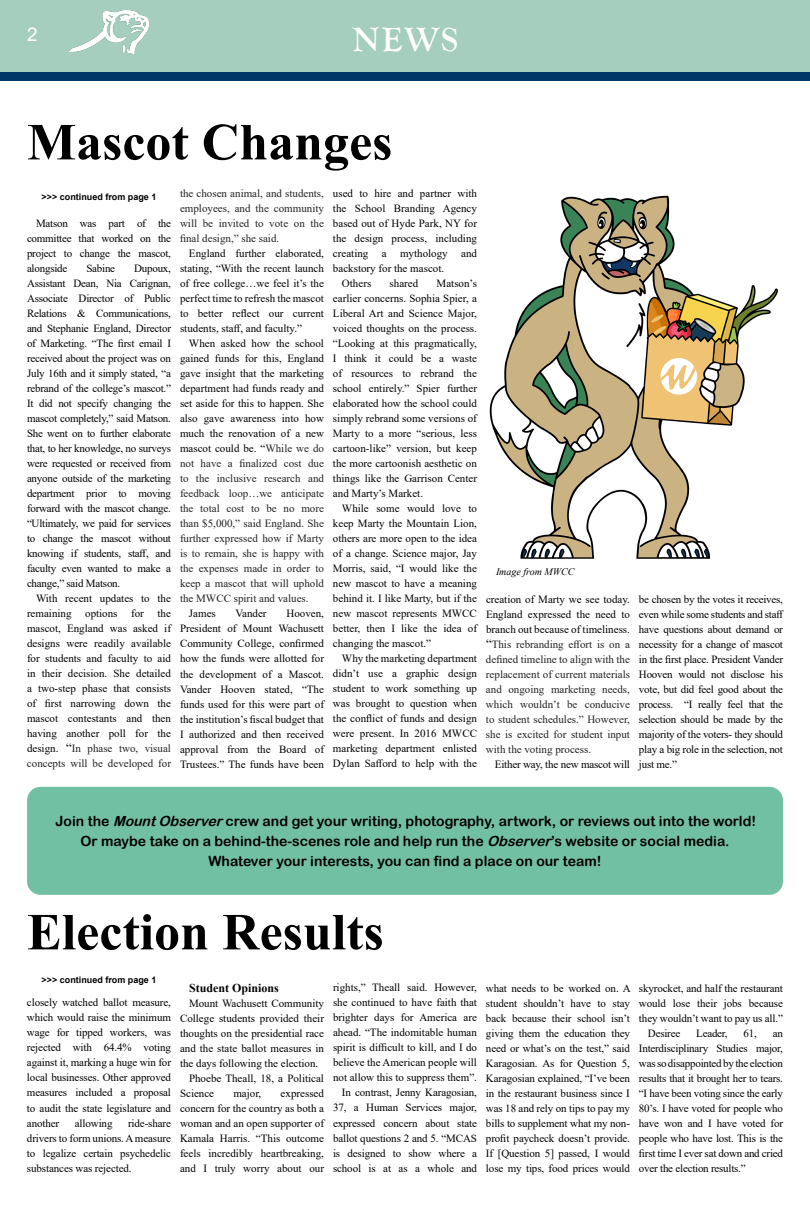
<style>
.page{position:relative;width:810px;height:1224px;background:#fff}
.page>*{position:absolute;margin:0;border:0;box-sizing:border-box;transform-origin:0 0}
.t1{font:700 52px "Times New Roman";color:#000}
.t2{font:700 35px "Goudy Old Style T";color:#fff}
.t3{font:18.9px "Arial";color:#fff}
.t4{font:14px/20px "Arial Rounded MT Bold";color:#000;text-align:center}
.t5{font:700 12px "Times New Roman";color:#000}
.t6{font:11px/15px "Times New Roman";color:#000;text-align:justify}
.t7{font:11px/15px "Times New Roman";color:#222;text-align:justify}
.t8{font:11px "Times New Roman";letter-spacing:-.02em;color:#000}
.t9{font:italic 10px "Times New Roman";color:#000}
.t10{font:700 9px "Arial";color:#000}
.s1{color:#000}
.s2{font-size:13px}
.s3{color:#222}
.s4{font-size:13px;color:#000}
.s5{font-style:italic}
</style>
<div class="page">
<div style="left:0;top:0;width:810px;height:72px;background:#a5cebe"></div>
<div style="left:0;top:72px;width:810px;height:9px;background:#003768"></div>
<hr style="left:809px;top:1161px;width:1px;height:63px;background:#a5cebe">
<img style="left:69px;top:10px;width:80px;height:44px">
<div style="left:27px;top:787px;width:756px;height:108px;background:#71c0a4;border-radius:14px"></div>
<img style="left:489px;top:195px;width:289px;height:364px">
<h3 class="t3" style="left:27px;top:21px;width:12px">2</h3>
<h2 class="t2" style="left:353px;top:20px;width:107px">NEWS</h2>
<h1 class="t1" style="left:27px;top:104px;width:367px">Mascot Changes</h1>
<p class="t10" style="left:42px;top:190px;width:116px">&gt;&gt;&gt; continued from page 1</p>
<p class="t7" style="left:180px;top:186px;width:146px">the chosen animal, and students, employees, and the community will be invited to vote on the final design,” she said.</p>
<p class="t6" style="left:180px;top:246px;width:146px;text-indent:9px">England further elaborated, stating, “With the recent launch of free college…we feel it’s the perfect time to refresh the mascot to better reflect our current students, staff, and faculty.”</p>
<p class="t7" style="left:180px;top:336px;width:146px;text-indent:9px"><span class="s1">When asked how the school gained funds for this, England gave insight that the marketing department had funds ready and set aside for this to happen. She also gave awareness into how much the renovation of a new mascot could be. “</span>While we do not have a finalized cost due to the inclusive research and feedback loop…we anticipate the total cost to be no more than $5,000,” said England. She further expressed how if Marty is to remain, she is happy with the expenses made in order to keep a mascot that will uphold the MWCC spirit and values.</p>
<p class="t6" style="left:189px;top:606px;width:28px">James</p>
<p class="t6" style="left:235px;top:606px;width:33px">Vander</p>
<p class="t6" style="left:333px;top:186px;width:145px">used to hire and partner with</p>
<p class="t6" style="left:333px;top:201px;width:146px">the School Branding Agency</p>
<p class="t6" style="left:333px;top:216px;width:145px">based out of Hyde Park, NY for</p>
<p class="t6" style="left:333px;top:231px;width:146px">the design process, including</p>
<p class="t6" style="left:333px;top:246px;width:146px">creating a mythology and</p>
<p class="t6" style="left:333px;top:261px;width:113px">backstory for the mascot.</p>
<p class="t6" style="left:342px;top:276px;width:31px">Others</p>
<p class="t6" style="left:390px;top:276px;width:30px">shared</p>
<p class="t6" style="left:27px;top:215px;width:146px;text-indent:9px">Matson was part of the committee that worked on the project to change the mascot, alongside</p>
<p class="t6" style="left:86px;top:260px;width:30px">Sabine</p>
<p class="t6" style="left:27px;top:260px;width:146px;text-indent:107px">Dupoux, Assistant Dean, Nia Carignan, Associate Director of Public Relations &amp; Communications, and Stephanie England, Director of Marketing. “The first email I received about the project was on July 16th and it simply stated, “a rebrand of the college’s mascot.” It did not specify changing the mascot completely,” said Matson.<br>She went on to further elaborate that, to her knowledge, no surveys were requested or received from anyone outside of the marketing department prior to moving forward with the mascot change. “Ultimately, we paid for services to change the mascot without knowing if students, staff, and faculty even wanted to make a change,” said Matson.</p>
<p class="t6" style="left:27px;top:590px;width:146px;text-indent:9px">With recent updates to the remaining options for the mascot, England was asked if designs were readily available for students and faculty to aid in their decision. She detailed a two-step phase that consists of first narrowing down the mascot contestants and then having another poll for the design. <span class="s2">“</span><span class="s3">In phase two, visual concepts will be developed for</span></p>
<p class="t6" style="left:333px;top:276px;width:146px;text-indent:104px">Matson’s earlier concerns. Sophia Spier, a Liberal Art and Science Major, voiced thoughts on the process. “Looking at this pragmatically, I think it could be a waste of resources to rebrand the school entirely.” Spier further elaborated how the school could simply rebrand some versions of Marty to a more “serious, less cartoon-like” version, but keep the more cartoonish aesthetic on things like the Garrison Center and Marty’s Market.</p>
<p class="t6" style="left:333px;top:501px;width:146px;text-indent:9px">While some would love to keep Marty the Mountain Lion, others are more open to the idea of a change. Science major, Jay Morris, said, “I would like the new mascot to have a meaning behind it. I like Marty, but if the new mascot represents MWCC better, then I like the idea of changing the mascot.”</p>
<p class="t6" style="left:333px;top:651px;width:146px;text-indent:9px">Why the marketing department didn’t use a graphic design student to work something up was brought to question when the conflict of funds and design were present. In 2016 MWCC marketing department enlisted Dylan Safford to help with the</p>
<p class="t9" style="left:496px;top:565px;width:80px">Image from MWCC</p>
<p class="t7" style="left:486px;top:591px;width:146px"><span class="s1">creation of Marty we see today.<br>England expressed the need to branch out because of timeliness. </span><span class="s4">“</span>This rebranding effort is on a defined timeline to align with the replacement of current materials and ongoing marketing needs, which wouldn’t be conducive to student schedules.” However, she is excited for student input with the voting process.</p>
<p class="t8" style="left:495px;top:756px;width:137px">Either way, the new mascot will</p>
<p class="t6" style="left:180px;top:606px;width:146px;text-indent:106px">Hooven, President of Mount Wachusett Community College, confirmed how the funds were allotted for the development of a Mascot.<br>Vander Hooven stated, “The funds used for this were part of the institution’s fiscal budget that I authorized and then received approval from the Board of Trustees.” The funds have been</p>
<p class="t6" style="left:639px;top:591px;width:146px">be chosen by the votes it receives, even while some students and staff have questions about demand or necessity for a change of mascot in the first place. President Vander Hooven would not disclose his vote, but did feel good about the process. “I really feel that the selection should be made by the majority of the voters- they should play a big role in the selection, not just me.”</p>
<p class="t4" style="left:56px;top:811px;width:702px">Join the <span class="s5">MountObserver</span>crew and get your writing, photography, artwork, or reviews out into the world!<br>Or maybe take on a behind-the-scenes role and help run the <span class="s5">Observer</span>’s website or social media.<br>Whatever your interests, you can find a place on our team!</p>
<h1 class="t1" style="left:27px;top:894px;width:358px">Election Results</h1>
<p class="t10" style="left:42px;top:974px;width:116px">&gt;&gt;&gt; continued from page 1</p>
<p class="t6" style="left:27px;top:995px;width:146px">closely watched ballot measure, which would raise the minimum wage for tipped workers, was rejected with 64.4% voting against it, marking a huge win for local businesses. Other approved measures included a proposal to audit the state legislature and another</p>
<p class="t6" style="left:27px;top:1115px;width:146px;text-indent:101px">ride-share drivers to form unions. A measure to legalize certain psychedelic substances was rejected.</p>
<p class="t6" style="left:75px;top:1115px;width:39px">allowing</p>
<p class="t5" style="left:189px;top:979px;width:91px">Student Opinions</p>
<p class="t6" style="left:189px;top:995px;width:137px">Mount Wachusett Community</p>
<p class="t6" style="left:180px;top:1010px;width:146px">College students provided their</p>
<p class="t6" style="left:180px;top:1025px;width:146px">thoughts on the presidential race</p>
<p class="t6" style="left:180px;top:1040px;width:146px">and the state ballot measures in</p>
<p class="t6" style="left:180px;top:1055px;width:140px">the days following the election.</p>
<p class="t6" style="left:189px;top:1070px;width:137px">Phoebe Theall, 18, a Political</p>
<p class="t6" style="left:180px;top:1085px;width:36px">Science</p>
<p class="t6" style="left:233px;top:1085px;width:29px">major,</p>
<p class="t6" style="left:333px;top:980px;width:146px;text-align:right">rights,” Theall said. However, she continued to have faith that brighter days for America are ahead. “The indomitable human spirit is difficult to kill, and I do believe the American people will not allow this to suppress them”.<br>In contrast, Jenny Karagosian,<br>37, a Human Services major, expressed concern about state ballot questions 2 and 5. “MCAS is designed to show where a school is at as a whole and</p>
<p class="t6" style="left:486px;top:980px;width:146px">what needs to be worked on. A student shouldn’t have to stay back because their school isn’t giving them the education they need or what’s on the test,” said Karagosian. As for Question 5, Karagosian explained, “I’ve been in the restaurant business since I was 18 and rely on tips to pay my bills to supplement what my non&shy;profit paycheck doesn’t provide.<br>If [Question 5] passed, I would lose my tips, food prices would</p>
<p class="t6" style="left:639px;top:980px;width:146px">skyrocket, and half the restaurant</p>
<p class="t6" style="left:639px;top:995px;width:146px">would lose their jobs because</p>
<p class="t6" style="left:639px;top:1010px;width:145px">they wouldn’t want to pay us all.”</p>
<p class="t8" style="left:648px;top:1025px;width:34px">Desiree</p>
<p class="t6" style="left:696px;top:1025px;width:33px">Leader,</p>
<p class="t6" style="left:744px;top:1025px;width:15px">61,</p>
<p class="t6" style="left:639px;top:1025px;width:146px;text-indent:134px">an Interdisciplinary Studies major, was so disappointed by the election results that it brought her to tears. “I have been voting since the early 80’s. I have voted for people who have won and I have voted for people who have lost. This is the first time I ever sat down and cried over the election results.”</p>
<p class="t6" style="left:180px;top:1085px;width:146px;text-indent:101px">expressed concern for the country as both a woman and an open supporter of Kamala Harris. “This outcome feels incredibly heartbreaking, and I truly worry about our</p>
</div>
